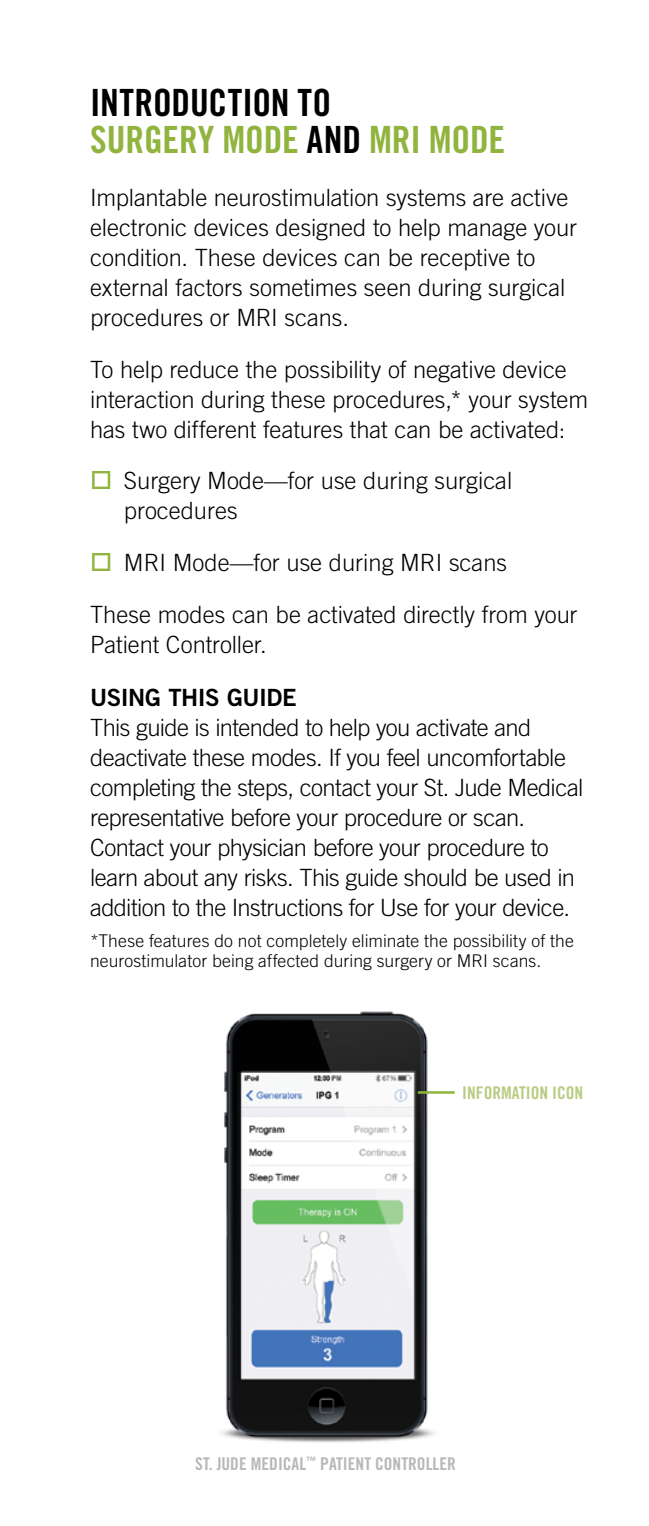
<style>
.page{position:relative;width:649px;height:1526px;background:#fff}
.page>*{position:absolute;margin:0;border:0;box-sizing:border-box;transform-origin:0 0}
.t1{font:37.5px/37.5px "Trade Gothic LT Std Bd Cn 20";letter-spacing:-.005em;color:#90b43e}
.t2{font:300 23.75px/30px "Trade Gothic LT Std";letter-spacing:-.01em;color:#000}
.t3{font:23.75px "Trade Gothic LT Std Bd 2";letter-spacing:-.025em;color:#000}
.t4{font:300 17.5px/20px "Trade Gothic LT Std";letter-spacing:.005em;color:#000}
.t5{font:17.5px "Trade Gothic LT Std Bd Cn 20";color:#b6b8ba}
.t6{font:17.5px "Trade Gothic LT Std Bd Cn 20";color:#b9cc85}
.s1{color:#000}
.s2{color:#90b43e}
</style>
<div class="page">
<img style="left:221px;top:1011px;width:234px;height:432px">
<hr style="left:417px;top:1091px;width:37px;height:2px;background:#90b43e">
<h1 class="t1" style="left:90px;top:83px;width:416px"><span class="s1">INTRODUCTION TO<br></span>SURGERY MODE <span class="s1">AND</span> MRI MODE</h1>
<p class="t2" style="left:90px;top:182px;width:488px">Implantable neurostimulation systems are active electronic devices designed to help manage your condition. These devices can be receptive to external factors sometimes seen during surgical procedures or MRI scans.</p>
<p class="t2" style="left:90px;top:354px;width:499px">To help reduce the possibility of negative device interaction during these procedures,* your system has two different features that can be activated:</p>
<p class="t2" style="left:124px;top:465px;width:389px;text-indent:-34px"><span class="s2">□</span> Surgery Mode—for use during surgical procedures</p>
<p class="t2" style="left:90px;top:547px;width:418px"><span class="s2">□</span> MRI Mode—for use during MRI scans</p>
<p class="t2" style="left:90px;top:599px;width:488px">These modes can be activated directly from your<br>Patient Controller.</p>
<p class="t3" style="left:90px;top:682px;width:208px">USING THIS GUIDE</p>
<p class="t2" style="left:90px;top:712px;width:494px">This guide is intended to help you activate and deactivate these modes. If you feel uncomfortable completing the steps, contact your St. Jude Medical representative before your procedure or scan.<br>Contact your physician before your procedure to learn about any risks. This guide should be used in addition to the Instructions for Use for your device.</p>
<p class="t4" style="left:90px;top:930px;width:484px">*These features do not completely eliminate the possibility of the neurostimulator being affected during surgery or MRI scans.</p>
<p class="t6" style="left:462px;top:1081px;width:122px">INFORMATION ICON</p>
<p class="t5" style="left:195px;top:1452px;width:262px">ST. JUDE MEDICAL<sup>™</sup> PATIENT CONTROLLER</p>
</div>
